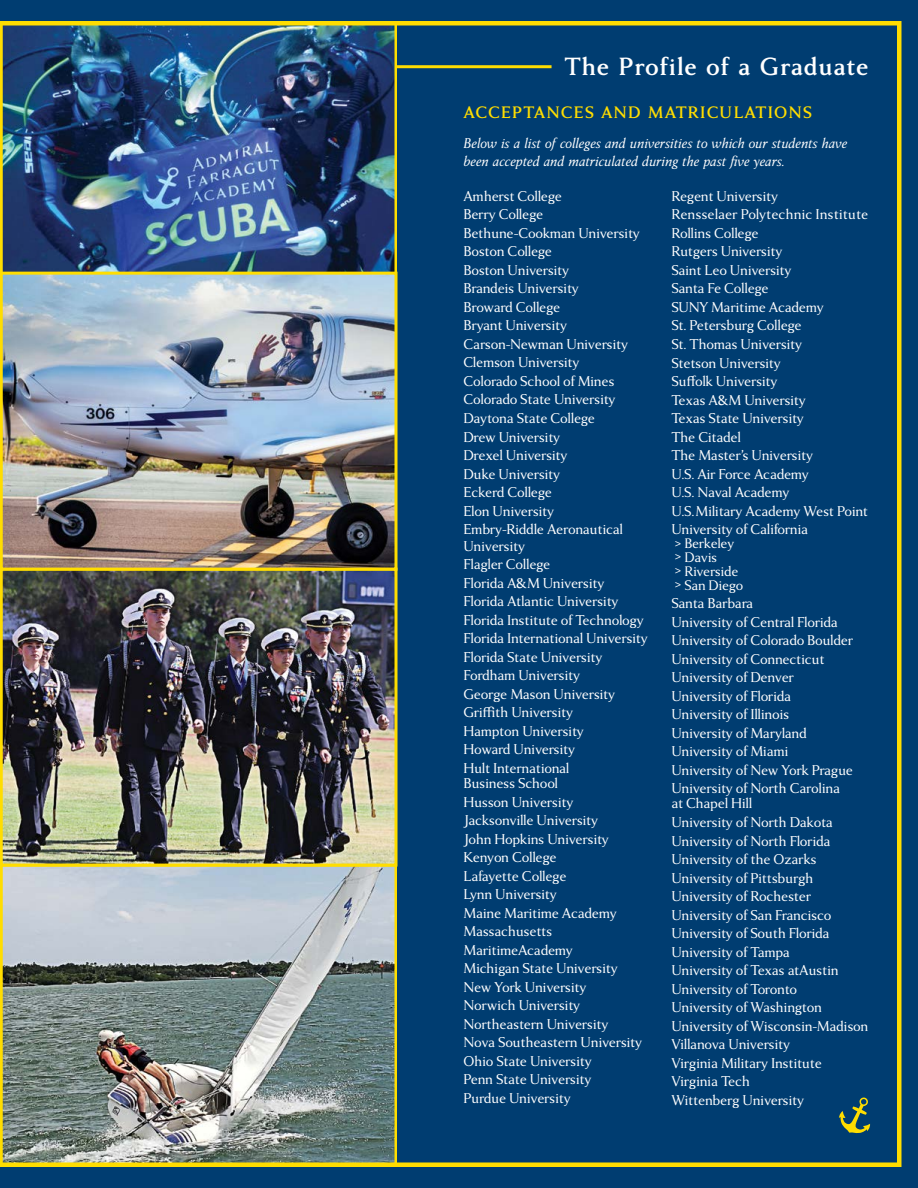
<style>
.page{position:relative;width:918px;height:1188px;background:#fff}
.page>*{position:absolute;margin:0;border:0;box-sizing:border-box;transform-origin:0 0}
.t1{font:700 27px "Anziano Pro";letter-spacing:.025em;color:#fff}
.t2{font:700 18px "Anziano Pro";letter-spacing:.05em;color:#fd0}
.t3{font:15.3px/18.6px "Anziano Pro";letter-spacing:-.025em;color:#fff}
.t4{font:italic 15.3px/18.3px "Anziano Pro";letter-spacing:-.025em;color:#fff}
.t5{font:15px/13.8px "Anziano Pro";letter-spacing:-.025em;color:#fff}
</style>
<div class="page">
<img style="left:0;top:0;width:918px;height:1188px">
<div style="left:0;top:568px;width:398px;height:299px;border:3px solid #fd0"></div>
<div style="left:0;top:272px;width:398px;height:299px;border:3px solid #fd0"></div>
<svg style="left:839px;top:1097px;width:31px;height:36px"></svg>
<h1 class="t1" style="left:564px;top:49px;width:306px">The Profile of a Graduate</h1>
<p class="t2" style="left:464px;top:102px;width:350px">ACCEPTANCES AND MATRICULATIONS</p>
<p class="t4" style="left:464px;top:134px;width:386px">Below is a list of colleges and universities to which our students have been accepted and matriculated during the past five years.</p>
<p class="t3" style="left:464px;top:187px;width:178px">Amherst College<br>Berry College<br>Bethune-Cookman University<br>Boston College<br>Boston University<br>Brandeis University<br>Broward College<br>Bryant University<br>Carson-Newman University<br>Clemson University<br>Colorado School of Mines<br>Colorado State University<br>Daytona State College<br>Drew University<br>Drexel University<br>Duke University<br>Eckerd College<br>Elon University<br>Embry-Riddle Aeronautical</p>
<p class="t3" style="left:464px;top:537px;width:186px">University<br>Flagler College<br>Florida A&amp;M University<br>Florida Atlantic University<br>Florida Institute of Technology<br>Florida International University<br>Florida State University<br>Fordham University<br>George Mason University<br>Griffith University<br>Hampton University<br>Howard University<br>Hult International</p>
<p class="t3" style="left:464px;top:774px;width:180px">Business School<br>Husson University<br>Jacksonville University<br>John Hopkins University<br>Kenyon College<br>Lafayette College<br>Lynn University<br>Maine Maritime Academy<br>Massachusetts<br>MaritimeAcademy<br>Michigan State University<br>New York University<br>Norwich University<br>Northeastern University<br>Nova Southeastern University<br>Ohio State University<br>Penn State University<br>Purdue University</p>
<p class="t3" style="left:671px;top:187px;width:199px">Regent University<br>Rensselaer Polytechnic Institute<br>Rollins College<br>Rutgers University<br>Saint Leo University<br>Santa Fe College<br>SUNY Maritime Academy<br>St. Petersburg College<br>St. Thomas University<br>Stetson University<br>Suffolk University<br>Texas A&amp;M University<br>Texas State University<br>The Citadel<br>The Master’s University<br>U.S. Air Force Academy<br>U.S. Naval Academy<br>U.S. Military Academy West Point<br>University of California</p>
<p class="t5" style="left:675px;top:537px;width:70px">&gt; Berkeley &gt; Davis<br>&gt; Riverside &gt; San Diego</p>
<p class="t3" style="left:671px;top:594px;width:183px">Santa Barbara<br>University of Central Florida<br>University of Colorado Boulder<br>University of Connecticut<br>University of Denver<br>University of Florida<br>University of Illinois<br>University of Maryland<br>University of Miami<br>University of New York Prague<br>University of North Carolina</p>
<p class="t3" style="left:671px;top:795px;width:199px">at Chapel Hill<br>University of North Dakota<br>University of North Florida<br>University of the Ozarks<br>University of Pittsburgh<br>University of Rochester<br>University of San Francisco<br>University of South Florida<br>University of Tampa<br>University of Texas atAustin<br>University of Toronto<br>University of Washington<br>University of Wisconsin-Madison<br>Villanova University<br>Virginia Military Institute<br>Virginia Tech<br>Wittenberg University</p>
</div>
